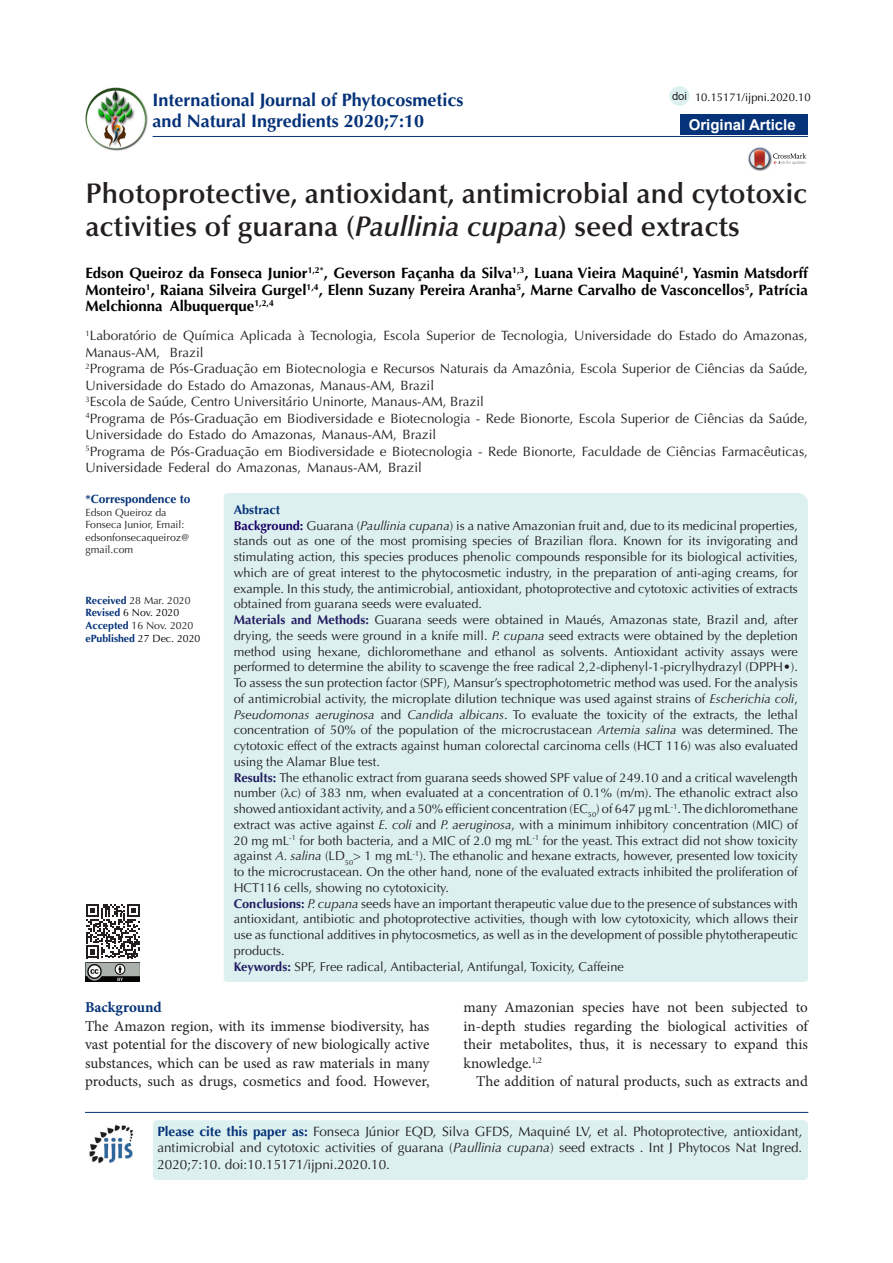
<style>
.page{position:relative;width:893px;height:1263px;background:#fff}
.page>*{position:absolute;margin:0;border:0;box-sizing:border-box;transform-origin:0 0}
.t1{font:600 28.5px/33px "Optima LT Std";color:#231f20}
.t2{font:700 18px/21px "Optima LT Std";color:#053278}
.t3{font:15px/18.6px "Minion Pro";color:#231f20;text-align:justify}
.t4{font:700 15px/16.5px "Optima LT Std";color:#000;text-align:justify}
.t5{font:700 15px "Arial";color:#fff}
.t6{font:700 15px "Minion Pro";color:#053278}
.Default{font:13.5px/16.5px "Optima LT Std";color:#231f20}
.t7{font:12.75px/15.8px "Optima LT Std";color:#231f20;text-align:justify}
.Default-2{font:700 12.75px "Optima LT Std";color:#053278}
.t8{font:700 12px "Optima LT Std";color:#053278}
.t9{font:11.25px "Optima LT Std";color:#040503}
.t10{font:11.25px "Arial";color:#231f20}
.t11{font:10.5px/12.6px "Optima LT Std";color:#231f20}
.t12{font:700 10.5px "Optima LT Std";color:#053278}
.t13{font:10.5px "Optima LT Std";color:#000}
.s1{font-style:italic}
.s2{font-weight:700;color:#053278}
.s3{font-weight:400;color:#040503}
.s4{font-weight:700;color:#190066}
.s5{font-weight:700;color:#231d60}
</style>
<div class="page">
<hr style="left:153px;top:136px;width:655px;height:1px;background:#053278">
<div style="left:680px;top:115px;width:128px;height:20px;background:#053278"></div>
<div style="left:669px;top:86px;width:21px;height:20px;background:#ddf1f1;border-radius:50%"></div>
<img style="left:85px;top:87px;width:62px;height:63px">
<img style="left:748px;top:147px;width:19px;height:24px">
<svg style="left:749px;top:148px;width:57px;height:21px"></svg>
<hr style="left:85px;top:1112px;width:723px;height:1px;background:#053278">
<div style="left:153px;top:1120px;width:655px;height:60px;background:#dcf0f0;border-radius:4px"></div>
<img style="left:89px;top:1125px;width:45px;height:39px">
<div style="left:223px;top:493px;width:585px;height:489px;background:#dcf0f0"></div>
<svg style="left:86px;top:904px;width:54px;height:54px"></svg>
<img style="left:85px;top:963px;width:55px;height:19px">
<svg style="left:284px;top:788px;width:7px;height:9px"></svg>
<p class="t2" style="left:153px;top:89px;width:312px">International Journal of Phytocosmetics and Natural Ingredients 2020;7:10</p>
<p class="t10" style="left:672px;top:88px;width:17px">doi</p>
<p class="t9" style="left:695px;top:91px;width:117px">10.15171/ijpni.2020.10</p>
<p class="t5" style="left:689px;top:114px;width:108px">Original Article</p>
<p class="t1" style="left:85px;top:177px;width:723px">Photoprotective, antioxidant, antimicrobial and cytotoxic activities of guarana (<span class="s1">Paullinia cupana</span>) seed extracts</p>
<p class="t4" style="left:85px;top:265px;width:724px">Edson Queiroz da Fonseca Junior<sup>1,2*</sup>, Geverson Façanha da Silva<sup>1,3</sup>, Luana Vieira Maquiné<sup>1</sup>, Yasmin Matsdorff Monteiro<sup>1</sup>, Raiana Silveira Gurgel<sup>1,4</sup>, Elenn Suzany Pereira Aranha<sup>5</sup>, Marne Carvalho de Vasconcellos<sup>5</sup>, Patrícia Melchionna Albuquerque<sup>1,2,4</sup></p>
<p class="Default" style="left:85px;top:328px;width:724px"><sup>1</sup>Laboratório de Química Aplicada à Tecnologia, Escola Superior de Tecnologia, Universidade do Estado do Amazonas,<br>Manaus-AM, Brazil</p>
<p class="Default" style="left:85px;top:361px;width:724px"><sup>2</sup>Programa de Pós-Graduação em Biotecnologia e Recursos Naturais da Amazônia, Escola Superior de Ciências da Saúde,<br>Universidade do Estado do Amazonas, Manaus-AM, Brazil</p>
<p class="Default" style="left:85px;top:394px;width:400px"><sup>3</sup>Escola de Saúde, Centro Universitário Uninorte, Manaus-AM, Brazil</p>
<p class="Default" style="left:85px;top:410px;width:724px"><sup>4</sup>Programa de Pós-Graduação em Biodiversidade e Biotecnologia - Rede Bionorte, Escola Superior de Ciências da Saúde,<br>Universidade do Estado do Amazonas, Manaus-AM, Brazil</p>
<p class="Default" style="left:85px;top:443px;width:724px"><sup>5</sup>Programa de Pós-Graduação em Biodiversidade e Biotecnologia - Rede Bionorte, Faculdade de Ciências Farmacêuticas,<br>Universidade Federal do Amazonas, Manaus-AM, Brazil</p>
<p class="t8" style="left:85px;top:492px;width:107px">*Correspondence to</p>
<p class="t11" style="left:85px;top:506px;width:106px">Edson Queiroz da<br>Fonseca Junior, Email: edsonfonsecaqueiroz@ gmail.com</p>
<p class="t11" style="left:85px;top:594px;width:107px"><span class="s2">Received</span> 28 Mar. 2020</p>
<p class="t13" style="left:85px;top:607px;width:95px"><span class="s2">Revised</span> 6 Nov. 2020</p>
<p class="t11" style="left:85px;top:619px;width:110px"><span class="s2">Accepted</span> 16 Nov. 2020</p>
<p class="t12" style="left:85px;top:632px;width:116px">ePublished <span class="s3">27 Dec. 2020</span></p>
<p class="Default-2" style="left:234px;top:502px;width:48px">Abstract</p>
<p class="t7" style="left:234px;top:518px;width:566px"><span class="s4">Background:</span> Guarana (<span class="s1">Paullinia cupana</span>) is a native Amazonian fruit and, due to its medicinal properties, stands out as one of the most promising species of Brazilian flora. Known for its invigorating and stimulating action, this species produces phenolic compounds responsible for its biological activities, which are of great interest to the phytocosmetic industry, in the preparation of anti-aging creams, for example. In this study, the antimicrobial, antioxidant, photoprotective and cytotoxic activities of extracts obtained from guarana seeds were evaluated.</p>
<p class="t7" style="left:234px;top:612px;width:566px"><span class="s5">Materials and Methods:</span> Guarana seeds were obtained in Maués, Amazonas state, Brazil and, after drying, the seeds were ground in a knife mill. <span class="s1">P. cupana</span> seed extracts were obtained by the depletion method using hexane, dichloromethane and ethanol as solvents. Antioxidant activity assays were performed to determine the ability to scavenge the free radical 2,2-diphenyl-1-picrylhydrazyl (DPPH•).<br>To assess the sun protection factor (SPF), Mansur’s spectrophotometric method was used. For the analysis of antimicrobial activity, the microplate dilution technique was used against strains of <span class="s1">Escherichia coli</span>, <span class="s1">Pseudomonas aeruginosa</span> and <span class="s1">Candida albicans</span>. To evaluate the toxicity of the extracts, the lethal concentration of 50% of the population of the microcrustacean <span class="s1">Artemia salina</span> was determined. The cytotoxic effect of the extracts against human colorectal carcinoma cells (HCT 116) was also evaluated using the Alamar Blue test.</p>
<p class="t7" style="left:234px;top:770px;width:566px"><span class="s5">Results:</span> The ethanolic extract from guarana seeds showed SPF value of 249.10 and a critical wavelength number ( c) of 383 nm, when evaluated at a concentration of 0.1% (m/m). The ethanolic extract also showed antioxidant activity, and a 50% efficient concentration (EC<sub>50</sub>) of 647 μg mL<sup>-1</sup>. The dichloromethane extract was active against <span class="s1">E. coli</span> and <span class="s1">P. aeruginosa</span>, with a minimum inhibitory concentration (MIC) of 20 mg mL<sup>-1</sup> for both bacteria, and a MIC of 2.0 mg mL<sup>-1</sup> for the yeast. This extract did not show toxicity against <span class="s1">A. salina</span> (LD<sub>50</sub>&gt; 1 mg mL<sup>-1</sup>). The ethanolic and hexane extracts, however, presented low toxicity to the microcrustacean. On the other hand, none of the evaluated extracts inhibited the proliferation of HCT116 cells, showing no cytotoxicity.</p>
<p class="t7" style="left:234px;top:896px;width:566px"><span class="s5">Conclusions:</span> <span class="s1">P. cupana</span> seeds have an important therapeutic value due to the presence of substances with antioxidant, antibiotic and photoprotective activities, though with low cytotoxicity, which allows their use as functional additives in phytocosmetics, as well as in the development of possible phytotherapeutic products.</p>
<p class="t7" style="left:234px;top:959px;width:392px"><span class="s5">Keywords:</span> SPF, Free radical, Antibacterial, Antifungal, Toxicity, Caffeine</p>
<p class="t6" style="left:85px;top:997px;width:78px">Background</p>
<p class="t3" style="left:85px;top:1016px;width:346px">The Amazon region, with its immense biodiversity, has vast potential for the discovery of new biologically active substances, which can be used as raw materials in many products, such as drugs, cosmetics and food. However,</p>
<p class="t3" style="left:463px;top:998px;width:346px">many Amazonian species have not been subjected to in-depth studies regarding the biological activities of their metabolites, thus, it is necessary to expand this knowledge.<sup>1,2</sup></p>
<p class="t3" style="left:476px;top:1072px;width:333px">The addition of natural products, such as extracts and</p>
<p class="Default" style="left:157px;top:1123px;width:647px;text-align:justify"><span class="s2">Please cite this paper as:</span> Fonseca Júnior EQD, Silva GFDS, Maquiné LV, et al. Photoprotective, antioxidant, antimicrobial and cytotoxic activities of guarana (<span class="s1">Paullinia cupana</span>) seed extracts . Int J Phytocos Nat Ingred.<br>2020;7:10. doi:10.15171/ijpni.2020.10.</p>
</div>
